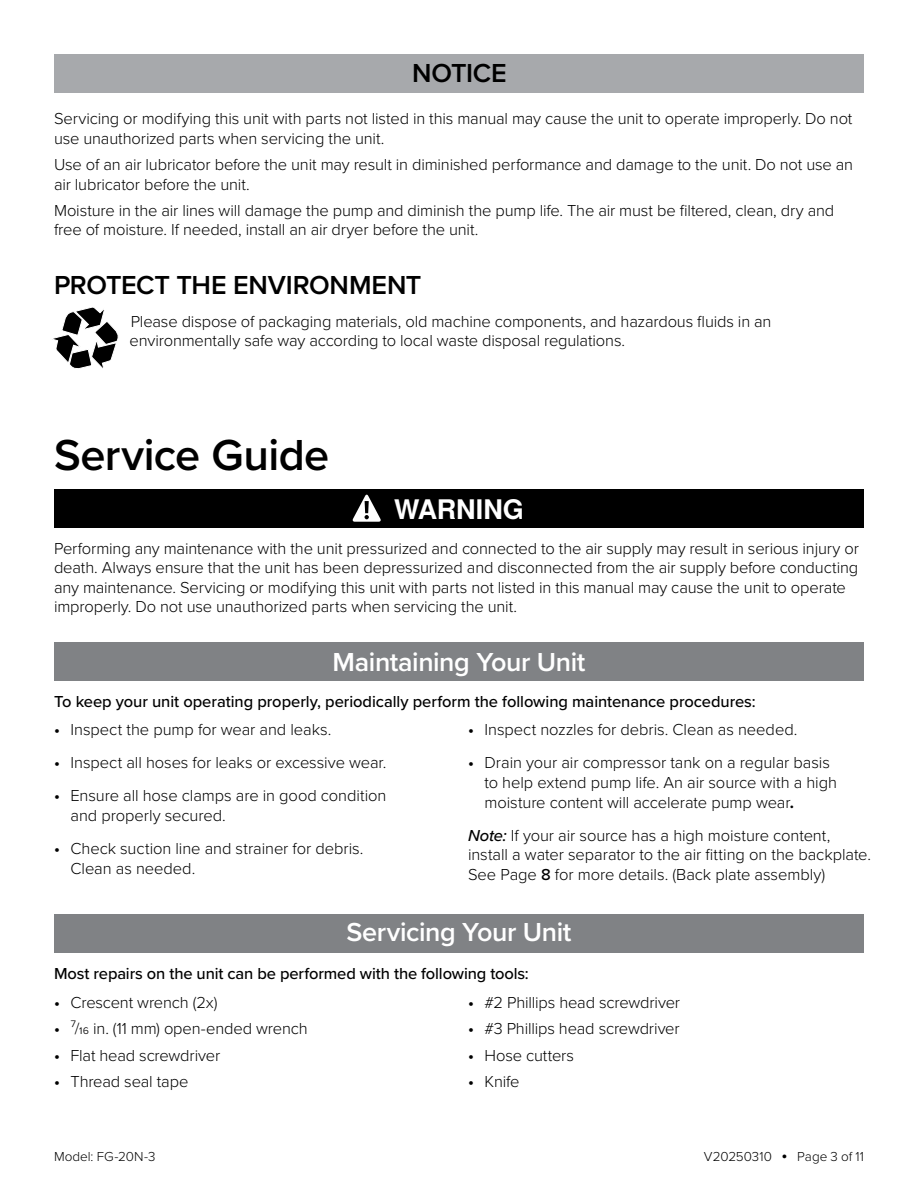
<style>
.page{position:relative;width:918px;height:1188px;background:#fff}
.page>*{position:absolute;margin:0;border:0;box-sizing:border-box;transform-origin:0 0}
.t1{font:600 45px "Proxima Nova";letter-spacing:-.01em;color:#000}
.t2{font:600 27px "Proxima Nova";letter-spacing:-.015em;color:#fff}
.t3{font:600 27px "Proxima Nova";letter-spacing:-.01em;color:#000}
.t4{font:700 27px "Te X Gyre Heros";color:#fff}
.t5{font:300 16.5px/19.5px "Proxima Nova";letter-spacing:-.01em;color:#000}
.t6{font:500 16.5px "Proxima Nova";letter-spacing:-.005em;color:#000}
.t7{font:300 13.5px "Proxima Nova";color:#000}
.s1{font-weight:600}
.s2{font-weight:700}
.s3{font-weight:500;font-style:italic}
.s4{font-weight:500}
.s5{font-family:"Futura PT";font-weight:500}
</style>
<div class="page">
<svg style="left:52px;top:307px;width:67px;height:62px"></svg>
<div style="left:54px;top:54px;width:810px;height:38px;background:#a7a9ac"></div>
<div style="left:54px;top:489px;width:809px;height:38px;background:#000"></div>
<svg style="left:352px;top:494px;width:29px;height:28px"></svg>
<div style="left:54px;top:914px;width:810px;height:38px;background:#808285"></div>
<div style="left:54px;top:643px;width:810px;height:38px;background:#808285"></div>
<h2 class="t3" style="left:412px;top:53px;width:96px">NOTICE</h2>
<p class="t5" style="left:54px;top:108px;width:800px">Servicing or modifying this unit with parts not listed in this manual may cause the unit to operate improperly. Do not use unauthorized parts when servicing the unit.</p>
<p class="t5" style="left:54px;top:154px;width:801px">Use of an air lubricator before the unit may result in diminished performance and damage to the unit. Do not use an air lubricator before the unit.</p>
<p class="t5" style="left:54px;top:200px;width:782px">Moisture in the air lines will damage the pump and diminish the pump life. The air must be filtered, clean, dry and free of moisture. If needed, install an air dryer before the unit.</p>
<h2 class="t3" style="left:54px;top:265px;width:369px">PROTECT THE ENVIRONMENT</h2>
<p class="t5" style="left:130px;top:311px;width:643px">Please dispose of packaging materials, old machine components, and hazardous fluids in an environmentally safe way according to local waste disposal regulations.</p>
<h1 class="t1" style="left:54px;top:421px;width:277px">Service Guide</h1>
<h2 class="t4" style="left:394px;top:489px;width:131px">WARNING</h2>
<p class="t5" style="left:54px;top:538px;width:807px">Performing any maintenance with the unit pressurized and connected to the air supply may result in serious injury or death. Always ensure that the unit has been depressurized and disconnected from the air supply before conducting any maintenance. Servicing or modifying this unit with parts not listed in this manual may cause the unit to operate improperly. Do not use unauthorized parts when servicing the unit.</p>
<h2 class="t2" style="left:333px;top:642px;width:254px">Maintaining Your Unit</h2>
<p class="t6" style="left:54px;top:689px;width:703px">To keep your unit operating properly, periodically perform the following maintenance procedures:</p>
<p class="t5" style="left:54px;top:719px;width:279px"><span class="s1">•</span> Inspect the pump for wear and leaks.</p>
<p class="t5" style="left:54px;top:752px;width:334px"><span class="s1">•</span> Inspect all hoses for leaks or excessive wear.</p>
<p class="t5" style="left:70px;top:785px;width:317px;text-indent:-16px"><span class="s1">•</span> Ensure all hose clamps are in good condition and properly secured.</p>
<p class="t5" style="left:70px;top:838px;width:294px;text-indent:-16px"><span class="s1">•</span> Check suction line and strainer for debris.<br>Clean as needed.</p>
<p class="t5" style="left:468px;top:719px;width:331px"><span class="s1">•</span> Inspect nozzles for debris. Clean as needed.</p>
<p class="t5" style="left:485px;top:752px;width:354px;text-indent:-16px"><span class="s1">•</span> Drain your air compressor tank on a regular basis to help extend pump life. An air source with a high moisture content will accelerate pump wear<span class="s2">.</span></p>
<p class="t5" style="left:468px;top:824px;width:405px"><span class="s3">Note:</span> If your air source has a high moisture content, install a water separator to the air fitting on the backplate.<br>See Page <span class="s4">8</span> for more details. (Back plate assembly)</p>
<h2 class="t2" style="left:347px;top:912px;width:226px">Servicing Your Unit</h2>
<p class="t6" style="left:54px;top:961px;width:476px">Most repairs on the unit can be performed with the following tools:</p>
<p class="t5" style="left:54px;top:992px;width:165px"><span class="s1">•</span> Crescent wrench (2x)</p>
<p class="t5" style="left:54px;top:1018px;width:255px"><span class="s1">•</span> ⁷/16 in. (11 mm) open-ended wrench</p>
<p class="t5" style="left:54px;top:1044px;width:168px"><span class="s1">•</span> Flat head screwdriver</p>
<p class="t5" style="left:54px;top:1071px;width:136px"><span class="s1">•</span> Thread seal tape</p>
<p class="t5" style="left:468px;top:992px;width:214px"><span class="s1">•</span> #2 Phillips head screwdriver</p>
<p class="t5" style="left:468px;top:1018px;width:213px"><span class="s1">•</span> #3 Phillips head screwdriver</p>
<p class="t5" style="left:468px;top:1044px;width:108px"><span class="s1">•</span> Hose cutters</p>
<p class="t5" style="left:468px;top:1071px;width:53px"><span class="s1">•</span> Knife</p>
<p class="t7" style="left:54px;top:1146px;width:103px">Model: FG-20N-3</p>
<p class="t7" style="left:704px;top:1146px;width:162px">V20250310 <span class="s5">•</span> Page 3 of 11</p>
</div>
